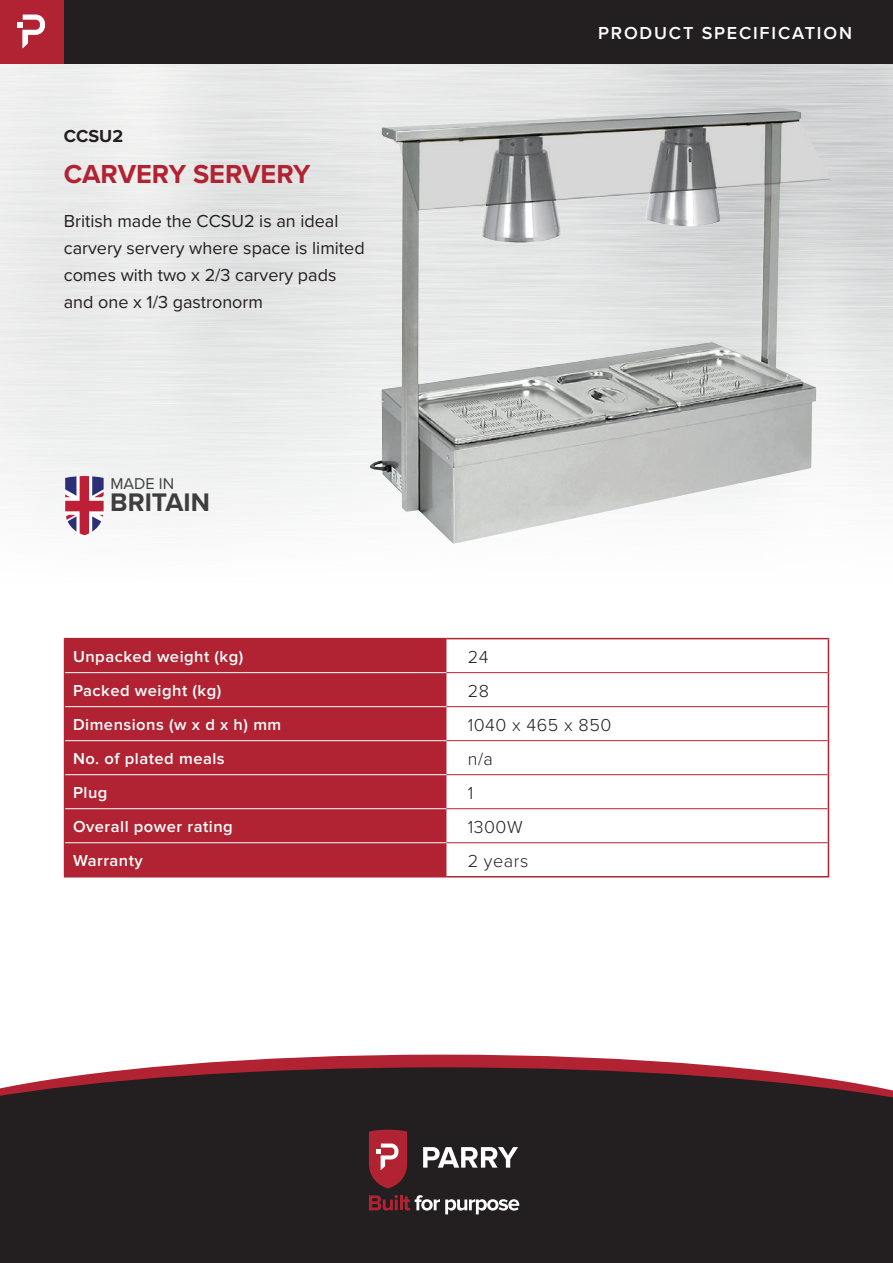
<style>
.page{position:relative;width:893px;height:1263px;background:#fff}
.page>*{position:absolute;margin:0;border:0;box-sizing:border-box;transform-origin:0 0}
.t1{font:700 27px "Proxima Nova";color:#b12332}
.t2{font:700 26.4px "Proxima Nova";color:#3e3e3f}
.t3{font:18px/27px "Proxima Nova";color:#231f20}
.t4{font:300 18px "Proxima Nova";letter-spacing:.03em;color:#231f20}
.t5{font:600 18px "Proxima Nova";letter-spacing:.1em;color:#fff}
.t6{font:700 18px "Proxima Nova";color:#231f20}
.t7{font:600 16.5px "Proxima Nova";letter-spacing:.03em;color:#fff}
.t8{font:16.2px "Proxima Nova";color:#3e3e3f}
</style>
<div class="page">
<div style="left:0;top:1100px;width:893px;height:163px;background:#231f20"></div>
<svg style="left:0;top:1054px;width:893px;height:46px"></svg>
<div style="left:65px;top:639px;width:381px;height:237px;background:#b12332"></div>
<hr style="left:64px;top:638px;width:382px;height:1px;background:#b12332">
<hr style="left:64px;top:639px;width:1px;height:34px;background:#b12332">
<hr style="left:446px;top:638px;width:383px;height:1px;background:#b12332">
<hr style="left:828px;top:639px;width:1px;height:34px;background:#b12332">
<hr style="left:64px;top:673px;width:1px;height:34px;background:#b12332">
<hr style="left:828px;top:673px;width:1px;height:34px;background:#b12332">
<hr style="left:64px;top:707px;width:1px;height:34px;background:#b12332">
<hr style="left:828px;top:707px;width:1px;height:34px;background:#b12332">
<hr style="left:64px;top:741px;width:1px;height:34px;background:#b12332">
<hr style="left:828px;top:741px;width:1px;height:34px;background:#b12332">
<hr style="left:64px;top:775px;width:1px;height:34px;background:#b12332">
<hr style="left:828px;top:775px;width:1px;height:34px;background:#b12332">
<hr style="left:64px;top:809px;width:1px;height:34px;background:#b12332">
<hr style="left:828px;top:809px;width:1px;height:34px;background:#b12332">
<hr style="left:64px;top:843px;width:1px;height:33px;background:#b12332">
<hr style="left:828px;top:843px;width:1px;height:33px;background:#b12332">
<hr style="left:65px;top:672px;width:381px;height:1px;background:#fff">
<hr style="left:65px;top:706px;width:381px;height:1px;background:#fff">
<hr style="left:65px;top:740px;width:381px;height:1px;background:#fff">
<hr style="left:65px;top:774px;width:381px;height:1px;background:#fff">
<hr style="left:65px;top:808px;width:381px;height:1px;background:#fff">
<hr style="left:65px;top:842px;width:381px;height:1px;background:#fff">
<hr style="left:446px;top:672px;width:382px;height:1px;background:#b12332">
<hr style="left:446px;top:706px;width:382px;height:1px;background:#b12332">
<hr style="left:446px;top:740px;width:382px;height:1px;background:#b12332">
<hr style="left:446px;top:774px;width:382px;height:1px;background:#b12332">
<hr style="left:446px;top:808px;width:382px;height:1px;background:#b12332">
<hr style="left:446px;top:842px;width:382px;height:1px;background:#b12332">
<hr style="left:446px;top:876px;width:383px;height:1px;background:#b12332">
<hr style="left:64px;top:876px;width:382px;height:1px;background:#b12332">
<div style="left:0;top:0;width:893px;height:64px;background:#231f20"></div>
<div style="left:0;top:0;width:64px;height:64px;background:#b12332"></div>
<svg style="left:17px;top:15px;width:28px;height:33px"></svg>
<svg style="left:423px;top:1147px;width:95px;height:20px"></svg>
<svg style="left:369px;top:1130px;width:38px;height:58px;background:#a93844"></svg>
<svg style="left:369px;top:1195px;width:150px;height:19px"></svg>
<svg style="left:65px;top:476px;width:39px;height:59px"></svg>
<img style="left:370px;top:108px;width:461px;height:436px">
<p class="t6" style="left:64px;top:125px;width:61px">CCSU2</p>
<p class="t1" style="left:64px;top:158px;width:248px">CARVERY SERVERY</p>
<p class="t3" style="left:64px;top:208px;width:302px">British made the CCSU2 is an ideal carvery servery where space is limited comes with two x 2/3 carvery pads and one x 1/3 gastronorm</p>
<p class="t8" style="left:111px;top:474px;width:65px">MADE IN</p>
<p class="t2" style="left:110px;top:487px;width:101px">BRITAIN</p>
<p class="t5" style="left:598px;top:24px;width:255px">PRODUCT SPECIFICATION</p>
<p class="t7" style="left:73px;top:649px;width:172px">Unpacked weight (kg)</p>
<p class="t4" style="left:468px;top:648px;width:22px">24</p>
<p class="t7" style="left:73px;top:683px;width:150px">Packed weight (kg)</p>
<p class="t4" style="left:468px;top:682px;width:23px">28</p>
<p class="t7" style="left:73px;top:717px;width:210px">Dimensions (w x d x h) mm</p>
<p class="t4" style="left:468px;top:716px;width:145px">1040 x 465 x 850</p>
<p class="t7" style="left:73px;top:751px;width:153px">No. of plated meals</p>
<p class="t4" style="left:468px;top:750px;width:27px">n/a</p>
<p class="t7" style="left:73px;top:785px;width:36px">Plug</p>
<p class="t4" style="left:468px;top:785px;width:7px">1</p>
<p class="t7" style="left:73px;top:819px;width:161px">Overall power rating</p>
<p class="t4" style="left:468px;top:819px;width:56px">1300W</p>
<p class="t7" style="left:73px;top:853px;width:71px">Warranty</p>
<p class="t4" style="left:468px;top:853px;width:62px">2 years</p>
</div>
